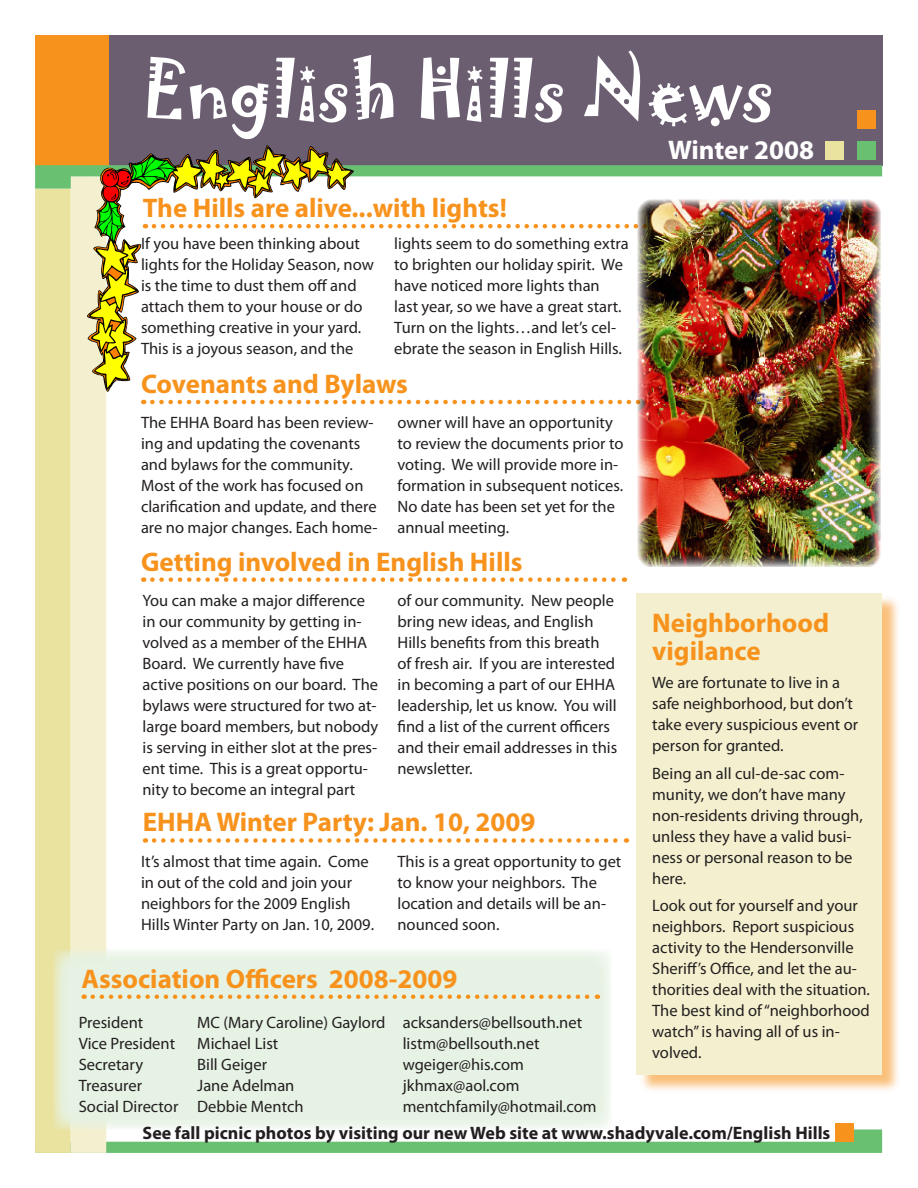
<style>
.page{position:relative;width:918px;height:1188px;background:#fff}
.page>*{position:absolute;margin:0;border:0;box-sizing:border-box;transform-origin:0 0}
.Body{font:72px "Jokerman";color:#fff}
.Headline{font:700 27px "Myriad Pro";color:#f7931d}
.Body-2{font:700 27px "Myriad Pro";color:#f7931d}
.Masthead{font:700 27px "Myriad Pro";color:#fff}
.t1{font:700 18px "Myriad Pro";color:#231f20}
.Body-3{font:16.5px/21px "Myriad Pro";color:#231f20}
</style>
<div class="page">
<div style="left:109px;top:35px;width:774px;height:130px;background:#6b5e71"></div>
<div style="left:35px;top:35px;width:74px;height:130px;background:#f7931d"></div>
<svg style="left:106px;top:1129px;width:776px;height:24px"></svg>
<div style="left:35px;top:189px;width:36px;height:964px;background:#eae29f"></div>
<div style="left:71px;top:177px;width:35px;height:976px;background:#f4f0cf"></div>
<div style="left:835px;top:1123px;width:18px;height:18px;background:#f7931d"></div>
<div style="left:857px;top:142px;width:19px;height:18px;background:#69c071"></div>
<div style="left:825px;top:142px;width:19px;height:18px;background:#eae29f"></div>
<div style="left:857px;top:110px;width:19px;height:18px;background:#f7931d"></div>
<div style="left:638px;top:595px;width:264px;height:499px;background:#f7931d;opacity:.59"></div>
<div style="left:637px;top:593px;width:245px;height:482px;background:#f4f0cf"></div>
<svg style="left:152px;top:577px;width:473px;height:5px"></svg>
<svg style="left:152px;top:400px;width:486px;height:4px"></svg>
<div style="left:53px;top:949px;width:559px;height:181px;background:#e6f2e3"></div>
<svg style="left:154px;top:838px;width:473px;height:5px"></svg>
<img style="left:638px;top:391px;width:242px;height:176px">
<svg style="left:93px;top:994px;width:505px;height:5px"></svg>
<img style="left:35px;top:146px;width:847px;height:245px">
<p class="Body" style="left:142px;top:38px;width:633px">English Hills News</p>
<p class="Masthead" style="left:668px;top:132px;width:147px">Winter 2008</p>
<p class="Headline" style="left:143px;top:190px;width:366px">The Hills are alive...with lights!</p>
<p class="Body-3" style="left:141px;top:233px;width:234px">If you have been thinking about lights for the Holiday Season, now is the time to dust them off and attach them to your house or do something creative in your yard.<br>This is a joyous season, and the</p>
<p class="Body-3" style="left:394px;top:233px;width:236px">lights seem to do something extra to brighten our holiday spirit. We have noticed more lights than<br>last year, so we have a great start.<br>Turn on the lights…and let’s cel&shy;ebrate the season in English Hills.</p>
<p class="Headline" style="left:141px;top:366px;width:268px">Covenants and Bylaws</p>
<p class="Body-3" style="left:141px;top:412px;width:238px">The EHHA Board has been review&shy;ing and updating the covenants and bylaws for the community.<br>Most of the work has focused on clarification and update, and there are no major changes. Each home-</p>
<p class="Body-3" style="left:398px;top:412px;width:228px">owner will have an opportunity to review the documents prior to voting. We will provide more in&shy;formation in subsequent notices.<br>No date has been set yet for the annual meeting.</p>
<p class="Headline" style="left:141px;top:544px;width:383px">Getting involved in English Hills</p>
<p class="Body-3" style="left:142px;top:590px;width:237px">You can make a major difference in our community by getting in&shy;volved as a member of the EHHA<br>Board. We currently have five active positions on our board. The bylaws were structured for two at&shy;large board members, but nobody is serving in either slot at the pres&shy;ent time. This is a great opportu&shy;nity to become an integral part</p>
<p class="Body-3" style="left:398px;top:590px;width:221px">of our community. New people bring new ideas, and English<br>Hills benefits from this breath of fresh air. If you are interested in becoming a part of our EHHA leadership, let us know. You will find a list of the current officers and their email addresses in this newsletter.</p>
<p class="Body-2" style="left:652px;top:606px;width:179px">Neighborhood</p>
<p class="Body-2" style="left:652px;top:633px;width:110px">vigilance</p>
<p class="Body-3" style="left:652px;top:671px;width:207px">We are fortunate to live in a safe neighborhood, but don’t take every suspicious event or person for granted.</p>
<p class="Body-3" style="left:652px;top:762px;width:212px">Being an all cul-de-sac com&shy;munity, we don’t have many non-residents driving through, unless they have a valid busi&shy;ness or personal reason to be here.</p>
<p class="Body-3" style="left:652px;top:895px;width:219px">Look out for yourself and your neighbors. Report suspicious activity to the Hendersonville<br>Sheriff’s Office, and let the au&shy;thorities deal with the situation.<br>The best kind of “neighborhood watch” is having all of us in&shy;volved.</p>
<p class="Headline" style="left:143px;top:805px;width:394px">EHHA Winter Party: Jan. 10, 2009</p>
<p class="Body-3" style="left:398px;top:850px;width:225px">This is a great opportunity to get to know your neighbors. The location and details will be an&shy;nounced soon.</p>
<p class="Body-3" style="left:141px;top:851px;width:235px">It’s almost that time again. Come in out of the cold and join your neighbors for the 2009 English<br>Hills Winter Party on Jan. 10, 2009.</p>
<p class="Headline" style="left:81px;top:961px;width:378px">Association Officers 2008-2009</p>
<p class="Body-3" style="left:79px;top:1012px;width:66px">President</p>
<p class="Body-3" style="left:197px;top:1012px;width:386px">MC (Mary Caroline) Gaylord acksanders@bellsouth.net</p>
<p class="Body-3" style="left:79px;top:1033px;width:98px">Vice President</p>
<p class="Body-3" style="left:197px;top:1033px;width:83px">Michael List</p>
<p class="Body-3" style="left:403px;top:1033px;width:138px">listm@bellsouth.net</p>
<p class="Body-3" style="left:79px;top:1054px;width:66px">Secretary</p>
<p class="Body-3" style="left:197px;top:1054px;width:71px">Bill Geiger</p>
<p class="Body-3" style="left:403px;top:1054px;width:123px">wgeiger@his.com</p>
<p class="Body-3" style="left:79px;top:1075px;width:65px">Treasurer</p>
<p class="Body-3" style="left:197px;top:1075px;width:99px">Jane Adelman</p>
<p class="Body-3" style="left:403px;top:1075px;width:118px">jkhmax@aol.com</p>
<p class="Body-3" style="left:79px;top:1096px;width:226px">Social Director Debbie Mentch</p>
<p class="Body-3" style="left:403px;top:1096px;width:195px">mentchfamily@hotmail.com</p>
<p class="t1" style="left:142px;top:1122px;width:689px">See fall picnic photos by visiting our new Web site at www.shadyvale.com/English Hills</p>
</div>
